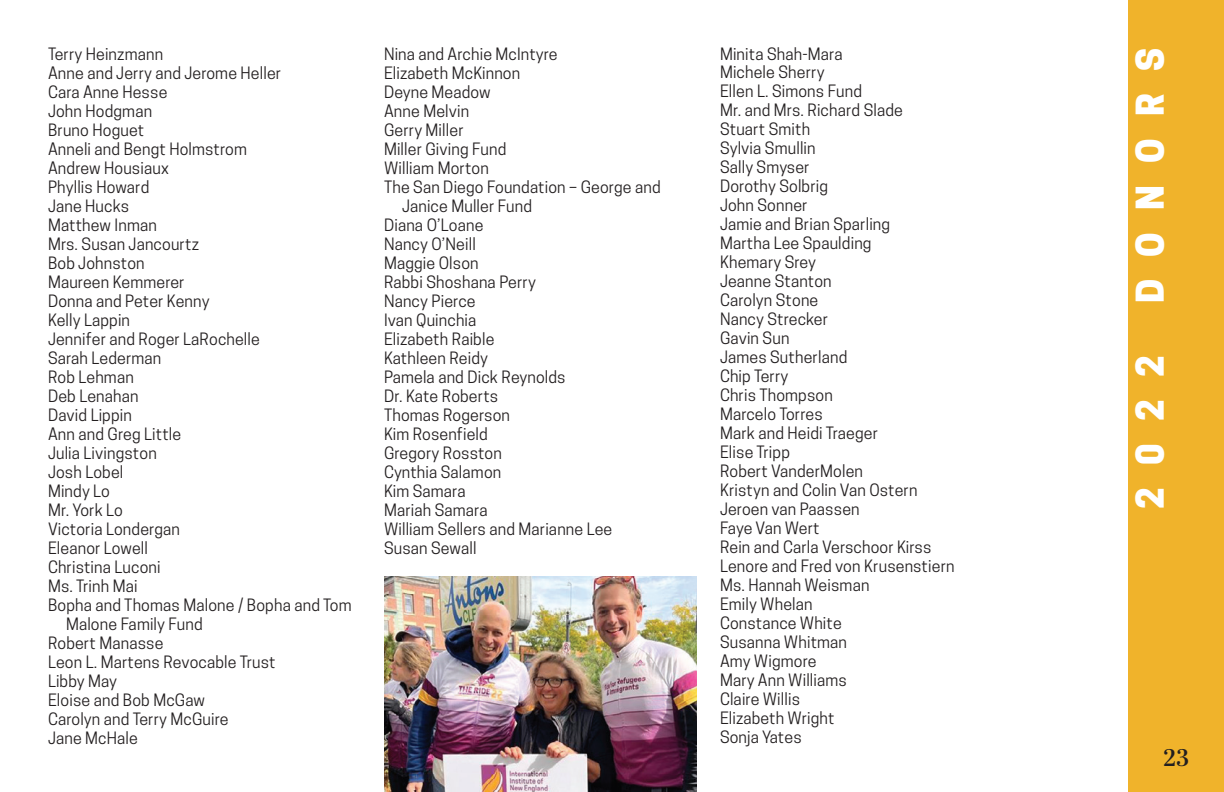
<style>
.page{position:relative;width:1224px;height:792px;background:#fff}
.page>*{position:absolute;margin:0;border:0;box-sizing:border-box;transform-origin:0 0}
.t1{font:800 36px "Cooper Hewitt";letter-spacing:.62em;color:#fff}
.t2{font:600 24px "Abril Display";color:#231f20}
.t3{font:16px/19px "Cooper Hewitt";letter-spacing:.01em;color:#231f20}
</style>
<div class="page">
<div style="left:1128px;top:0;width:96px;height:792px;background:#f0b32b"></div>
<img style="left:384px;top:576px;width:312px;height:216px">
<p class="t3" style="left:48px;top:45px;width:117px">Terry Heinzmann</p>
<p class="t3" style="left:48px;top:64px;width:235px">Anne and Jerry and Jerome Heller</p>
<p class="t3" style="left:48px;top:83px;width:121px">Cara Anne Hesse</p>
<p class="t3" style="left:48px;top:101px;width:106px">John Hodgman</p>
<p class="t3" style="left:48px;top:120px;width:98px">Bruno Hoguet</p>
<p class="t3" style="left:48px;top:139px;width:201px">Anneli and Bengt Holmstrom</p>
<p class="t3" style="left:48px;top:158px;width:122px">Andrew Housiaux</p>
<p class="t3" style="left:48px;top:177px;width:103px">Phyllis Howard</p>
<p class="t3" style="left:48px;top:196px;width:83px">Jane Hucks</p>
<p class="t3" style="left:48px;top:215px;width:110px">Matthew Inman</p>
<p class="t3" style="left:48px;top:234px;width:153px">Mrs. Susan Jancourtz</p>
<p class="t3" style="left:48px;top:253px;width:98px">Bob Johnston</p>
<p class="t3" style="left:48px;top:272px;width:138px">Maureen Kemmerer</p>
<p class="t3" style="left:48px;top:291px;width:163px">Donna and Peter Kenny</p>
<p class="t3" style="left:48px;top:310px;width:84px">Kelly Lappin</p>
<p class="t3" style="left:48px;top:329px;width:213px">Jennifer and Roger LaRochelle</p>
<p class="t3" style="left:48px;top:348px;width:115px">Sarah Lederman</p>
<p class="t3" style="left:48px;top:367px;width:87px">Rob Lehman</p>
<p class="t3" style="left:48px;top:386px;width:92px">Deb Lenahan</p>
<p class="t3" style="left:48px;top:405px;width:85px">David Lippin</p>
<p class="t3" style="left:48px;top:424px;width:135px">Ann and Greg Little</p>
<p class="t3" style="left:48px;top:443px;width:110px">Julia Livingston</p>
<p class="t3" style="left:48px;top:462px;width:77px">Josh Lobel</p>
<p class="t3" style="left:48px;top:481px;width:64px">Mindy Lo</p>
<p class="t3" style="left:48px;top:500px;width:76px">Mr. York Lo</p>
<p class="t3" style="left:48px;top:519px;width:133px">Victoria Londergan</p>
<p class="t3" style="left:48px;top:538px;width:101px">Eleanor Lowell</p>
<p class="t3" style="left:48px;top:557px;width:114px">Christina Luconi</p>
<p class="t3" style="left:48px;top:576px;width:91px">Ms. Trinh Mai</p>
<p class="t3" style="left:48px;top:595px;width:305px">Bopha and Thomas Malone / Bopha and Tom</p>
<p class="t3" style="left:66px;top:614px;width:138px">Malone Family Fund</p>
<p class="t3" style="left:48px;top:633px;width:117px">Robert Manasse</p>
<p class="t3" style="left:48px;top:652px;width:229px">Leon L. Martens Revocable Trust</p>
<p class="t3" style="left:48px;top:671px;width:70px">Libby May</p>
<p class="t3" style="left:48px;top:690px;width:159px">Eloise and Bob McGaw</p>
<p class="t3" style="left:48px;top:709px;width:182px">Carolyn and Terry McGuire</p>
<p class="t3" style="left:48px;top:728px;width:91px">Jane McHale</p>
<p class="t3" style="left:384px;top:44px;width:175px">Nina and Archie McIntyre</p>
<p class="t3" style="left:384px;top:63px;width:138px">Elizabeth McKinnon</p>
<p class="t3" style="left:384px;top:82px;width:108px">Deyne Meadow</p>
<p class="t3" style="left:384px;top:101px;width:87px">Anne Melvin</p>
<p class="t3" style="left:384px;top:120px;width:81px">Gerry Miller</p>
<p class="t3" style="left:384px;top:139px;width:124px">Miller Giving Fund</p>
<p class="t3" style="left:384px;top:158px;width:106px">William Morton</p>
<p class="t3" style="left:384px;top:177px;width:278px">The San Diego Foundation – George and</p>
<p class="t3" style="left:402px;top:196px;width:132px">Janice Muller Fund</p>
<p class="t3" style="left:384px;top:215px;width:101px">Diana O’Loane</p>
<p class="t3" style="left:384px;top:234px;width:93px">Nancy O’Neill</p>
<p class="t3" style="left:384px;top:253px;width:96px">Maggie Olson</p>
<p class="t3" style="left:384px;top:272px;width:153px">Rabbi Shoshana Perry</p>
<p class="t3" style="left:384px;top:291px;width:93px">Nancy Pierce</p>
<p class="t3" style="left:384px;top:310px;width:94px">Ivan Quinchia</p>
<p class="t3" style="left:384px;top:329px;width:112px">Elizabeth Raible</p>
<p class="t3" style="left:384px;top:348px;width:105px">Kathleen Reidy</p>
<p class="t3" style="left:384px;top:367px;width:183px">Pamela and Dick Reynolds</p>
<p class="t3" style="left:384px;top:386px;width:116px">Dr. Kate Roberts</p>
<p class="t3" style="left:384px;top:405px;width:128px">Thomas Rogerson</p>
<p class="t3" style="left:384px;top:424px;width:105px">Kim Rosenfield</p>
<p class="t3" style="left:384px;top:443px;width:119px">Gregory Rosston</p>
<p class="t3" style="left:384px;top:462px;width:119px">Cynthia Salamon</p>
<p class="t3" style="left:384px;top:481px;width:83px">Kim Samara</p>
<p class="t3" style="left:384px;top:500px;width:105px">Mariah Samara</p>
<p class="t3" style="left:384px;top:519px;width:230px">William Sellers and Marianne Lee</p>
<p class="t3" style="left:384px;top:538px;width:94px">Susan Sewall</p>
<p class="t3" style="left:720px;top:44px;width:236px">Minita Shah-Mara<br>Michele Sherry<br>Ellen L. Simons Fund<br>Mr. and Mrs. Richard Slade<br>Stuart Smith<br>Sylvia Smullin<br>Sally Smyser<br>Dorothy Solbrig<br>John Sonner<br>Jamie and Brian Sparling<br>Martha Lee Spaulding<br>Khemary Srey<br>Jeanne Stanton<br>Carolyn Stone<br>Nancy Strecker<br>Gavin Sun<br>James Sutherland<br>Chip Terry<br>Chris Thompson<br>Marcelo Torres<br>Mark and Heidi Traeger<br>Elise Tripp<br>Robert VanderMolen<br>Kristyn and Colin Van Ostern<br>Jeroen van Paassen<br>Faye Van Wert<br>Rein and Carla Verschoor Kirss<br>Lenore and Fred von Krusenstiern<br>Ms. Hannah Weisman<br>Emily Whelan<br>Constance White<br>Susanna Whitman<br>Amy Wigmore<br>Mary Ann Williams<br>Claire Willis<br>Elizabeth Wright<br>Sonja Yates</p>
<h1 class="t1" style="left:1129px;top:303px;width:257px;rotate:-90deg">DONORS</h1>
<h1 class="t1" style="left:1129px;top:509px;width:155px;rotate:-90deg">2022</h1>
<h2 class="t2" style="left:1164px;top:741px;width:27px">23</h2>
</div>
